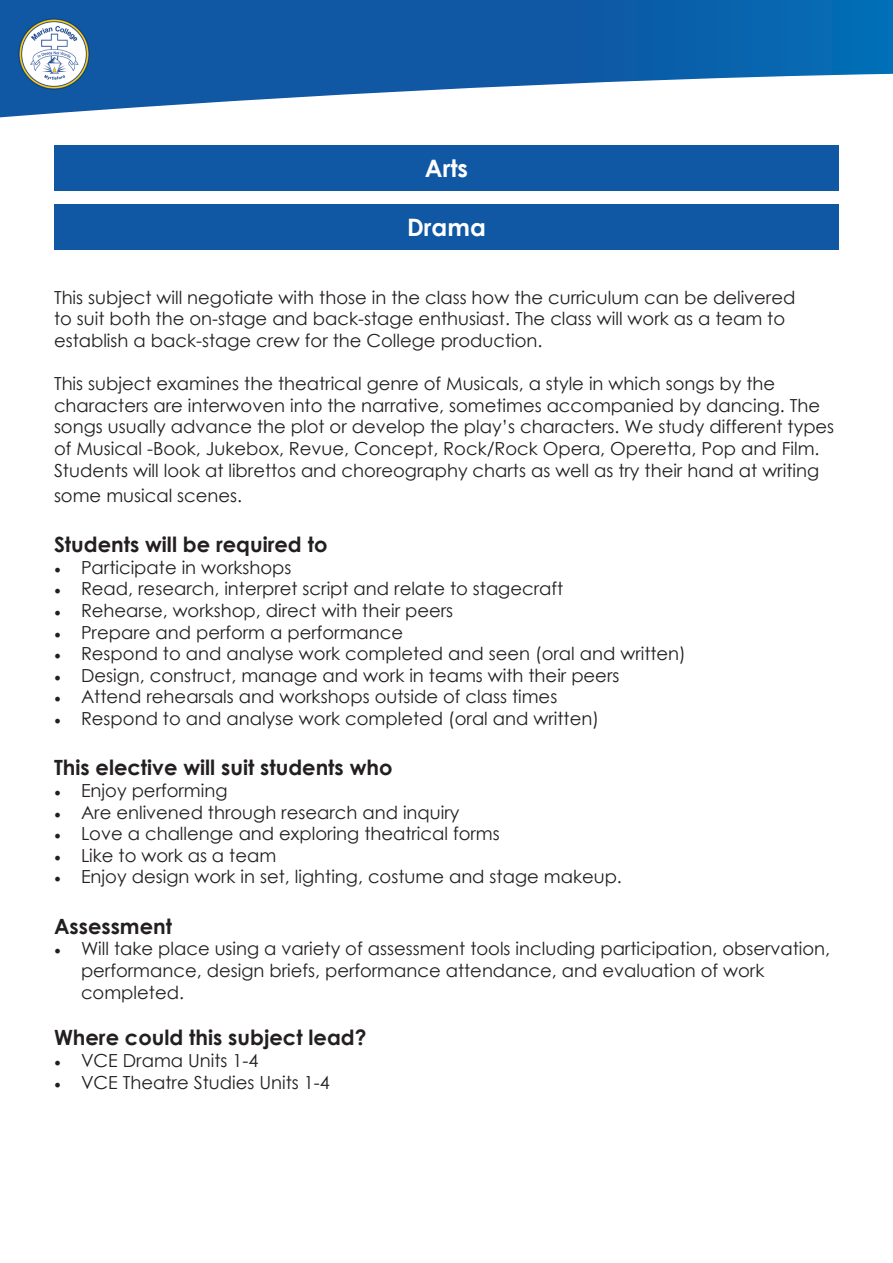
<style>
.page{position:relative;width:893px;height:1263px;background:#fff}
.page>*{position:absolute;margin:0;border:0;box-sizing:border-box;transform-origin:0 0}
.t1{font:700 24px "Century Gothic";color:#fff}
.t2{font:700 21px "Century Gothic";color:#231f20}
.t3{font:18px/21.6px "Century Gothic";color:#231f20}
.s1{font-family:"Minion Pro"}
</style>
<div class="page">
<svg style="left:0;top:0;width:893px;height:118px"></svg>
<img style="left:17px;top:17px;width:74px;height:74px">
<div style="left:54px;top:204px;width:785px;height:45px;background:#1057a4"></div>
<div style="left:54px;top:145px;width:785px;height:46px;background:#1057a4"></div>
<p class="t1" style="left:425px;top:150px;width:45px">Arts</p>
<p class="t1" style="left:407px;top:209px;width:80px">Drama</p>
<p class="t3" style="left:54px;top:286px;width:743px">This subject will negotiate with those in the class how the curriculum can be delivered to suit both the on-stage and back-stage enthusiast. The class will work as a team to establish a back-stage crew for the College production.</p>
<p class="t3" style="left:54px;top:373px;width:782px">This subject examines the theatrical genre of Musicals, a style in which songs by the characters are interwoven into the narrative, sometimes accompanied by dancing. The songs usually advance the plot or develop the play’s characters. We study different types of Musical -Book, Jukebox, Revue, Concept, Rock/Rock Opera, Operetta, Pop and Film.<br>Students will look at librettos and choreography charts as well as try their hand at writing</p>
<p class="t3" style="left:54px;top:484px;width:190px">some musical scenes.</p>
<p class="t2" style="left:54px;top:529px;width:275px">Students will be required to</p>
<p class="t3" style="left:54px;top:556px;width:239px"><span class="s1">•</span> Participate in workshops</p>
<p class="t3" style="left:54px;top:578px;width:511px"><span class="s1">•</span> Read, research, interpret script and relate to stagecraft</p>
<p class="t3" style="left:54px;top:599px;width:401px"><span class="s1">•</span> Rehearse, workshop, direct with their peers</p>
<p class="t3" style="left:54px;top:621px;width:351px"><span class="s1">•</span> Prepare and perform a performance</p>
<p class="t3" style="left:54px;top:643px;width:633px"><span class="s1">•</span> Respond to and analyse work completed and seen (oral and written)</p>
<p class="t3" style="left:54px;top:664px;width:567px"><span class="s1">•</span> Design, construct, manage and work in teams with their peers</p>
<p class="t3" style="left:54px;top:686px;width:505px"><span class="s1">•</span> Attend rehearsals and workshops outside of class times</p>
<p class="t3" style="left:54px;top:707px;width:546px"><span class="s1">•</span> Respond to and analyse work completed (oral and written)</p>
<p class="t2" style="left:54px;top:752px;width:340px">This elective will suit students who</p>
<p class="t3" style="left:54px;top:779px;width:175px"><span class="s1">•</span> Enjoy performing</p>
<p class="t3" style="left:54px;top:801px;width:407px"><span class="s1">•</span> Are enlivened through research and inquiry</p>
<p class="t3" style="left:54px;top:823px;width:447px"><span class="s1">•</span> Love a challenge and exploring theatrical forms</p>
<p class="t3" style="left:54px;top:844px;width:224px"><span class="s1">•</span> Like to work as a team</p>
<p class="t3" style="left:54px;top:866px;width:569px"><span class="s1">•</span> Enjoy design work in set, lighting, costume and stage makeup.</p>
<p class="t2" style="left:54px;top:910px;width:120px">Assessment</p>
<p class="t3" style="left:81px;top:938px;width:751px;text-indent:-27px"><span class="s1">•</span> Will take place using a variety of assessment tools including participation, observation, performance, design briefs, performance attendance, and evaluation of work completed.</p>
<p class="t2" style="left:54px;top:1022px;width:314px">Where could this subject lead?</p>
<p class="t3" style="left:54px;top:1049px;width:206px"><span class="s1">•</span> VCE Drama Units 1-4</p>
<p class="t3" style="left:54px;top:1071px;width:277px"><span class="s1">•</span> VCE Theatre Studies Units 1-4</p>
</div>
